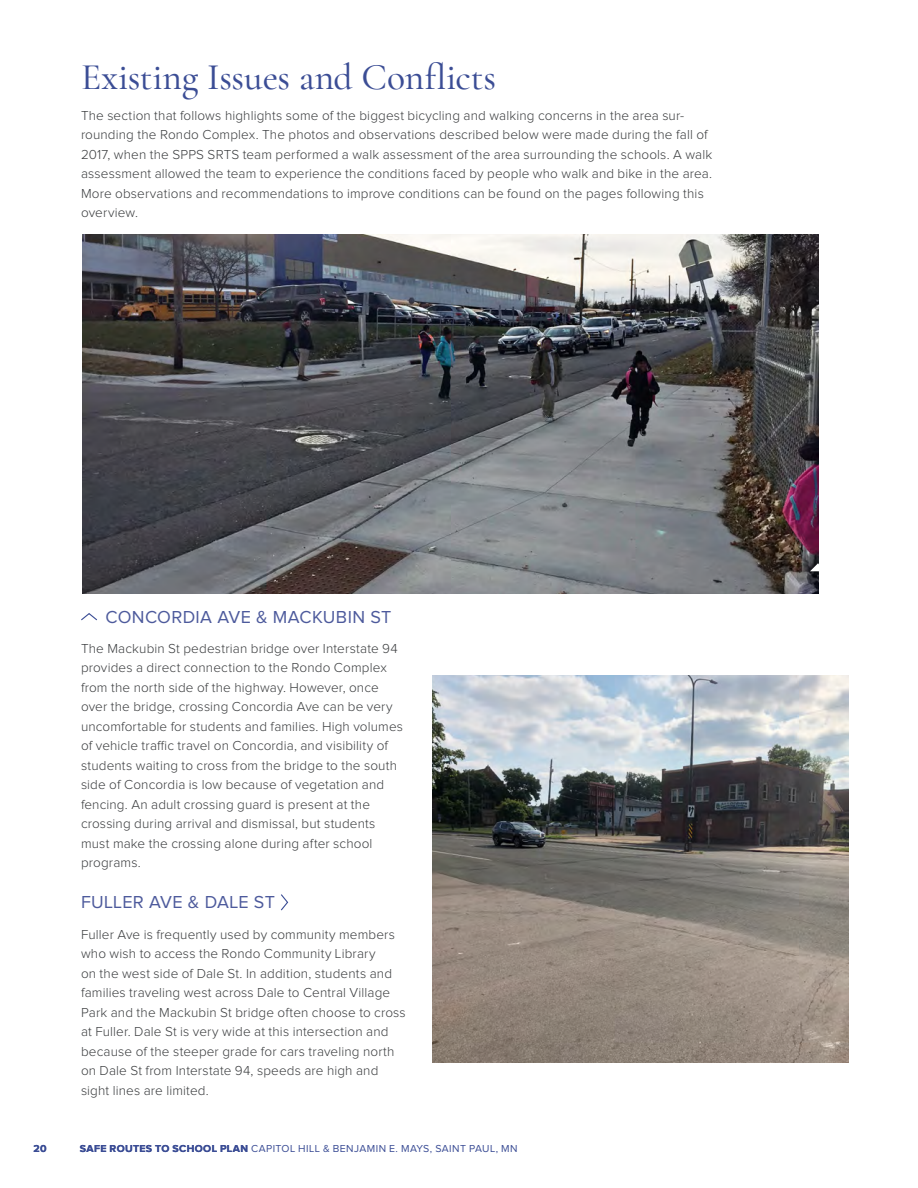
<style>
.page{position:relative;width:918px;height:1188px;background:#fff}
.page>*{position:absolute;margin:0;border:0;box-sizing:border-box;transform-origin:0 0}
.t1{font:500 37.5px "Cormorant Garamond";letter-spacing:-.005em;color:#3b4d95}
.t2{font:18px "Proxima Nova";letter-spacing:.02em;color:#4d5a9c}
.t3{font:300 13.5px/19.5px "Proxima Nova";letter-spacing:.01em;color:#3a3c3e}
.t4{font:10.5px "Proxima Nova";letter-spacing:.045em;color:#3b4d95}
.t5{font:700 10.5px "Proxima Nova";color:#3b4d95}
.s1{font-weight:700}
</style>
<div class="page">
<img style="left:432px;top:675px;width:417px;height:388px">
<img style="left:82px;top:234px;width:736px;height:360px">
<svg style="left:810px;top:563px;width:9px;height:8px"></svg>
<svg style="left:281px;top:894px;width:8px;height:17px"></svg>
<svg style="left:81px;top:613px;width:16px;height:8px"></svg>
<h1 class="t1" style="left:81px;top:54px;width:417px">Existing Issues and Conflicts</h1>
<p class="t3" style="left:81px;top:106px;width:633px">The section that follows highlights some of the biggest bicycling and walking concerns in the area sur&shy;rounding the Rondo Complex. The photos and observations described below were made during the fall of 2017, when the SPPS SRTS team performed a walk assessment of the area surrounding the schools. A walk assessment allowed the team to experience the conditions faced by people who walk and bike in the area.<br>More observations and recommendations to improve conditions can be found on the pages following this overview.</p>
<h2 class="t2" style="left:106px;top:608px;width:287px">CONCORDIA AVE &amp; MACKUBIN ST</h2>
<p class="t3" style="left:81px;top:639px;width:324px">The Mackubin St pedestrian bridge over Interstate 94 provides a direct connection to the Rondo Complex from the north side of the highway. However, once over the bridge, crossing Concordia Ave can be very uncomfortable for students and families. High volumes of vehicle traffic travel on Concordia, and visibility of students waiting to cross from the bridge to the south side of Concordia is low because of vegetation and fencing. An adult crossing guard is present at the crossing during arrival and dismissal, but students must make the crossing alone during after school programs.</p>
<h2 class="t2" style="left:81px;top:894px;width:196px">FULLER AVE &amp; DALE ST</h2>
<p class="t3" style="left:81px;top:925px;width:326px">Fuller Ave is frequently used by community members who wish to access the Rondo Community Library<br>on the west side of Dale St. In addition, students and families traveling west across Dale to Central Village Park and the Mackubin St bridge often choose to cross at Fuller. Dale St is very wide at this intersection and because of the steeper grade for cars traveling north on Dale St from Interstate 94, speeds are high and sight lines are limited.</p>
<p class="t5" style="left:33px;top:1143px;width:15px">20</p>
<p class="t4" style="left:80px;top:1143px;width:439px"><span class="s1">SAFE ROUTES TO SCHOOL PLAN</span> CAPITOL HILL &amp; BENJAMIN E. MAYS, SAINT PAUL, MN</p>
</div>
